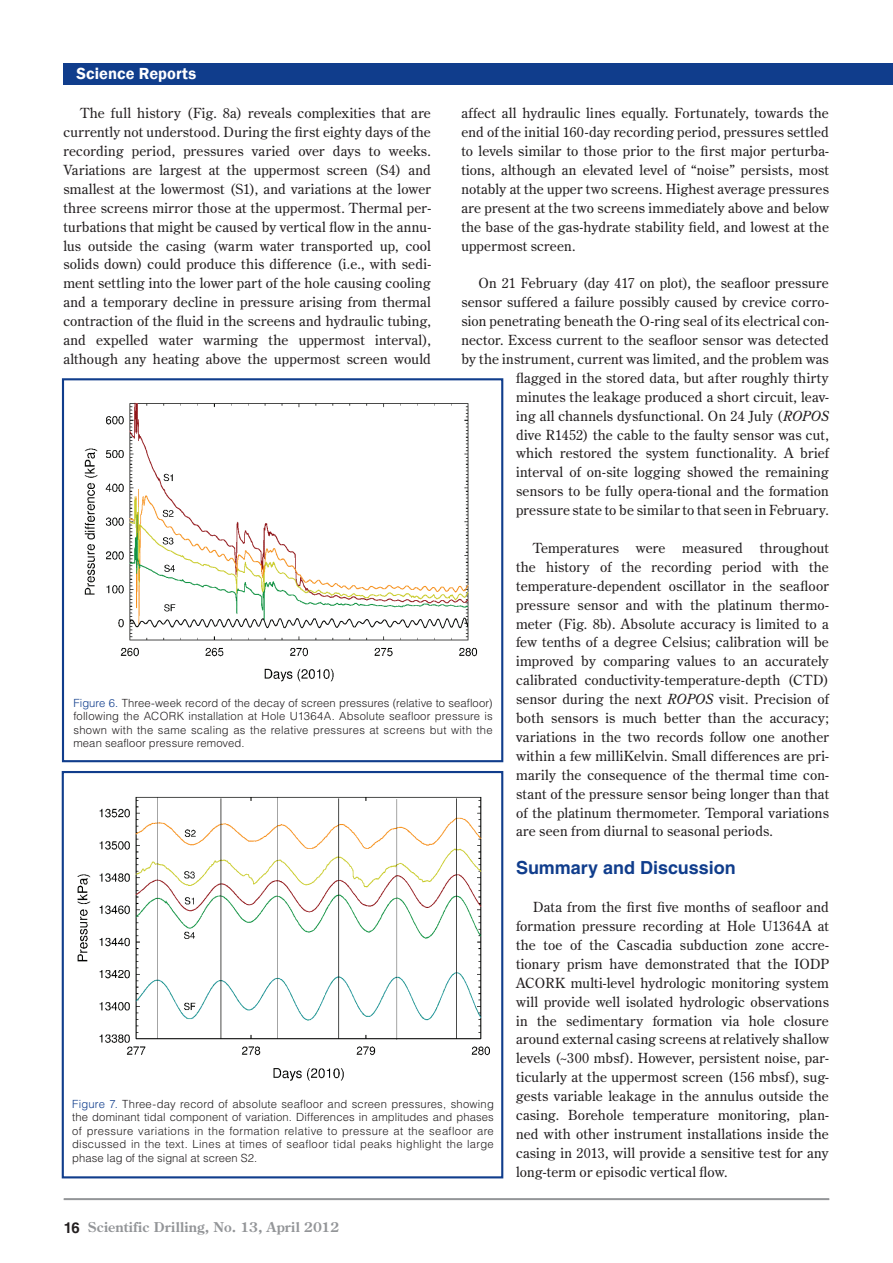
<style>
.page{position:relative;width:893px;height:1263px;background:#fff}
.page>*{position:absolute;margin:0;border:0;box-sizing:border-box;transform-origin:0 0}
.t1{font:700 18px "Helvetica LT Std";letter-spacing:-.005em;color:#103d8c}
.t2{font:600 16.5px "Franklin Gothic";letter-spacing:.005em;color:#fff}
.t3{font:13.8px/18.9px "Century Old Style Std";letter-spacing:.015em;color:#231f20;text-align:justify}
.t4{font:700 13.5px "Century Old Style Std";letter-spacing:.02em;color:#939598}
.t5{font:300 11.25px/13.5px "Helvetica LT Std";letter-spacing:.015em;color:#231f20;text-align:justify}
.s1{font-style:italic}
.s2{color:#103d8c}
.s3{font-family:"Helvetica LT Std";font-size:15px;color:#231f20}
</style>
<div class="page">
<hr style="left:64px;top:1198px;width:765px;height:2px;background:#939598">
<div style="left:64px;top:64px;width:829px;height:21px;background:#103d8c"></div>
<div style="left:62px;top:771px;width:441px;height:407px;border:2px solid #103d8c"></div>
<div style="left:62px;top:378px;width:441px;height:384px;border:2px solid #103d8c"></div>
<img style="left:84px;top:402px;width:394px;height:280px">
<img style="left:77px;top:796px;width:413px;height:285px">
<p class="t2" style="left:77px;top:63px;width:121px">Science Reports</p>
<p class="t3" style="left:63px;top:104px;width:369px;text-indent:17px">The full history (Fig. 8a) reveals complexities that are currently not understood. During the first eighty days of the recording period, pressures varied over days to weeks.<br>Variations are largest at the uppermost screen (S4) and smallest at the lowermost (S1), and variations at the lower three screens mirror those at the uppermost. Thermal per&shy;turbations that might be caused by vertical flow in the annu&shy;lus outside the casing (warm water transported up, cool solids down) could produce this difference (i.e., with sedi&shy;ment settling into the lower part of the hole causing cooling and a temporary decline in pressure arising from thermal contraction of the fluid in the screens and hydraulic tubing, and expelled water warming the uppermost interval), although any heating above the uppermost screen would</p>
<p class="t3" style="left:461px;top:104px;width:369px">affect all hydraulic lines equally. Fortunately, towards the end of the initial 160-day recording period, pressures settled to levels similar to those prior to the first major perturba&shy;tions, although an elevated level of “noise” persists, most notably at the upper two screens. Highest average pressures are present at the two screens immediately above and below the base of the gas-hydrate stability field, and lowest at the uppermost screen.</p>
<p class="t3" style="left:461px;top:274px;width:369px;text-align:right">On 21 February (day 417 on plot), the seafloor pressure sensor suffered a failure possibly caused by crevice corro&shy;sion penetrating beneath the O-ring seal of its electrical con&shy;nector. Excess current to the seafloor sensor was detected by the instrument, current was limited, and the problem was flagged in the stored data, but after roughly thirty<br>minutes the leakage produced a short circuit, leav-<br>ing all channels dysfunctional. On 24 July (<span class="s1">ROPOS<br></span>dive R1452) the cable to the faulty sensor was cut,<br>which restored the system functionality. A brief<br>interval of on-site logging showed the remaining<br>sensors to be fully opera-tional and the formation pressure state to be similar to that seen in February.</p>
<p class="t3" style="left:516px;top:538px;width:314px;text-indent:17px">Temperatures were measured throughout the history of the recording period with the temperature-dependent oscillator in the seafloor pressure sensor and with the platinum thermo&shy;meter (Fig. 8b). Absolute accuracy is limited to a few tenths of a degree Celsius; calibration will be improved by comparing values to an accurately calibrated conductivity-temperature-depth (CTD) sensor during the next <span class="s1">ROPOS</span> visit. Precision of both sensors is much better than the accuracy; variations in the two records follow one another within a few milliKelvin. Small differences are pri&shy;marily the consequence of the thermal time con&shy;stant of the pressure sensor being longer than that of the platinum thermometer. Temporal variations are seen from diurnal to seasonal periods.</p>
<h1 class="t1" style="left:516px;top:857px;width:221px">Summary and Discussion</h1>
<p class="t3" style="left:516px;top:897px;width:314px;text-indent:17px">Data from the first five months of seafloor and formation pressure recording at Hole U1364A at the toe of the Cascadia subduction zone accre&shy;tionary prism have demonstrated that the IODP ACORK multi-level hydrologic monitoring system will provide well isolated hydrologic observations in the sedimentary formation via hole closure around external casing screens at relatively shallow levels (~300 mbsf). However, persistent noise, par&shy;ticularly at the uppermost screen (156 mbsf), sug&shy;gests variable leakage in the annulus outside the casing. Borehole temperature monitoring, plan&shy;ned with other instrument installations inside the casing in 2013, will provide a sensitive test for any long-term or episodic vertical flow.</p>
<p class="t5" style="left:73px;top:696px;width:421px"><span class="s2">Figure 6.</span> Three-week record of the decay of screen pressures (relative to seafloor) following the ACORK installation at Hole U1364A. Absolute seafloor pressure is shown with the same scaling as the relative pressures at screens but with the mean seafloor pressure removed.</p>
<p class="t5" style="left:72px;top:1097px;width:423px"><span class="s2">Figure 7.</span> Three-day record of absolute seafloor and screen pressures, showing the dominant tidal component of variation. Differences in amplitudes and phases of pressure variations in the formation relative to pressure at the seafloor are discussed in the text. Lines at times of seafloor tidal peaks highlight the large phase lag of the signal at screen S2.</p>
<p class="t4" style="left:64px;top:1218px;width:277px"><span class="s3">16</span> Scientific Drilling, No. 13, April 2012</p>
</div>
